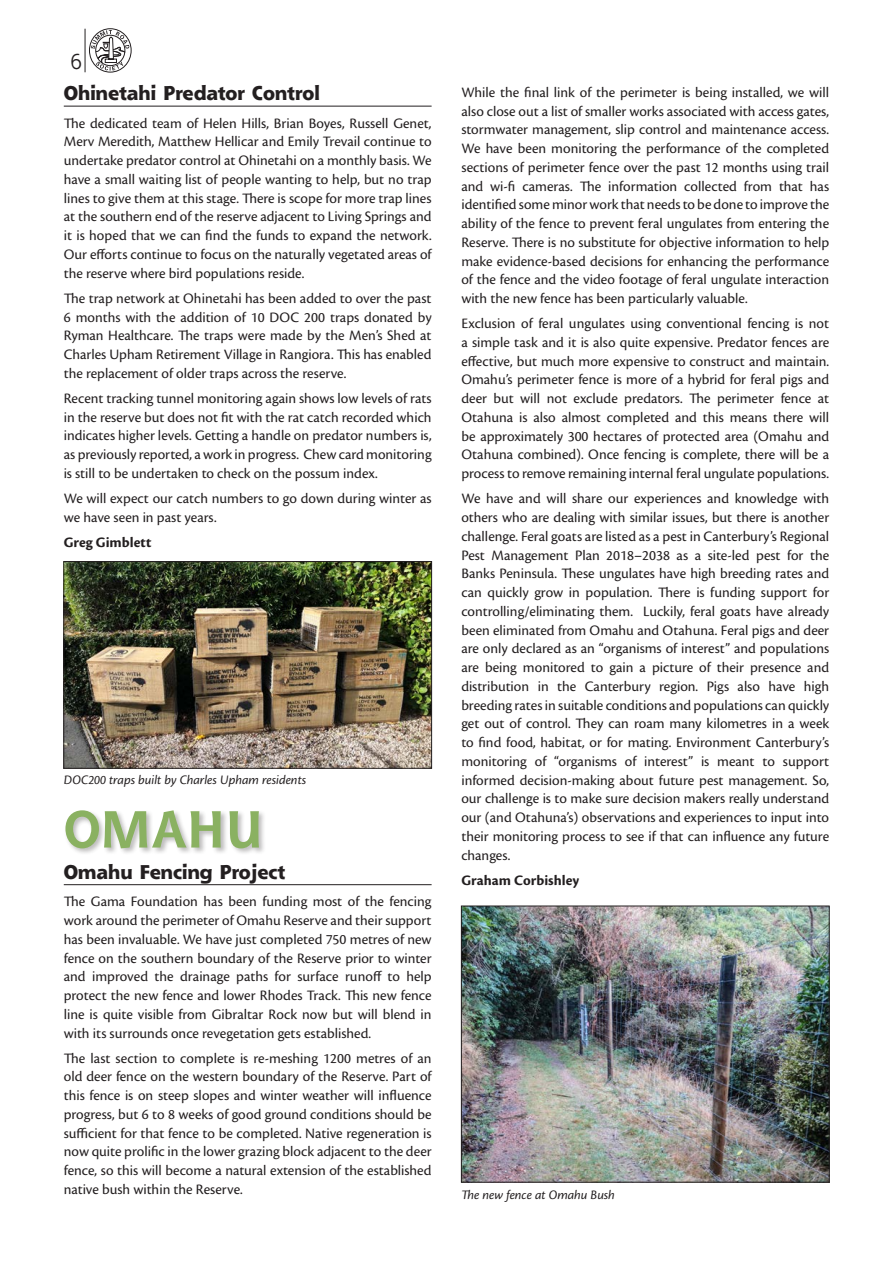
<style>
.page{position:relative;width:893px;height:1263px;background:#fff}
.page>*{position:absolute;margin:0;border:0;box-sizing:border-box;transform-origin:0 0}
.Body_Text_Cronos{font:700 51px "Shannon";color:#8ab161}
.t1{font:21px "Shannon";color:#231f20}
.Headers_2{font:800 19.5px "Shannon";color:#231f20}
.Body_Text_Cronos-2{font:15px/18.8px "Cronos Pro";color:#231f20;text-align:justify}
.Body_Text_Cronos-3{font:700 15px "Cronos Pro";letter-spacing:.005em;color:#231f20}
.captions_2{font:italic 13.5px "Cronos Pro";letter-spacing:-.005em;color:#231f20}
</style>
<div class="page">
<div style="left:89px;top:29px;width:42px;height:43px;border:1px solid #231f20;border-radius:50%"></div>
<svg style="left:91px;top:30px;width:38px;height:41px"></svg>
<hr style="left:85px;top:29px;width:1px;height:43px;background:#231f20">
<hr style="left:64px;top:884px;width:368px;height:1px;background:#231f20">
<img style="left:463px;top:908px;width:364px;height:272px">
<div style="left:461px;top:906px;width:368px;height:276px;border:1px solid #231f20"></div>
<hr style="left:64px;top:106px;width:368px;height:1px;background:#231f20">
<div style="left:64px;top:809px;width:202px;height:46px;background:#231f20;opacity:.3"></div>
<img style="left:66px;top:563px;width:364px;height:203px">
<div style="left:64px;top:561px;width:368px;height:207px;border:1px solid #231f20"></div>
<h2 class="t1" style="left:70px;top:48px;width:14px">6</h2>
<p class="Headers_2" style="left:64px;top:81px;width:258px">Ohinetahi Predator Control</p>
<p class="Body_Text_Cronos-2" style="left:64px;top:114px;width:369px">The dedicated team of Helen Hills, Brian Boyes, Russell Genet, Merv Meredith, Matthew Hellicar and Emily Trevail continue to undertake predator control at Ohinetahi on a monthly basis. We have a small waiting list of people wanting to help, but no trap lines to give them at this stage. There is scope for more trap lines at the southern end of the reserve adjacent to Living Springs and it is hoped that we can find the funds to expand the network.<br>Our efforts continue to focus on the naturally vegetated areas of the reserve where bird populations reside.</p>
<p class="Body_Text_Cronos-2" style="left:64px;top:289px;width:369px">The trap network at Ohinetahi has been added to over the past 6 months with the addition of 10 DOC 200 traps donated by Ryman Healthcare. The traps were made by the Men’s Shed at Charles Upham Retirement Village in Rangiora. This has enabled the replacement of older traps across the reserve.</p>
<p class="Body_Text_Cronos-2" style="left:64px;top:389px;width:369px">Recent tracking tunnel monitoring again shows low levels of rats in the reserve but does not fit with the rat catch recorded which indicates higher levels. Getting a handle on predator numbers is, as previously reported, a work in progress. Chew card monitoring is still to be undertaken to check on the possum index.</p>
<p class="Body_Text_Cronos-2" style="left:64px;top:489px;width:369px">We will expect our catch numbers to go down during winter as we have seen in past years.</p>
<p class="Body_Text_Cronos-3" style="left:64px;top:534px;width:89px">Greg Gimblett</p>
<p class="captions_2" style="left:64px;top:772px;width:244px">DOC200 traps built by Charles Upham residents</p>
<p class="Body_Text_Cronos" style="left:64px;top:798px;width:201px">OMAHU</p>
<p class="Headers_2" style="left:64px;top:859px;width:224px">Omahu Fencing Project</p>
<p class="Body_Text_Cronos-2" style="left:64px;top:892px;width:369px">The Gama Foundation has been funding most of the fencing work around the perimeter of Omahu Reserve and their support has been invaluable. We have just completed 750 metres of new fence on the southern boundary of the Reserve prior to winter and improved the drainage paths for surface runoff to help protect the new fence and lower Rhodes Track. This new fence line is quite visible from Gibraltar Rock now but will blend in with its surrounds once revegetation gets established.</p>
<p class="Body_Text_Cronos-2" style="left:64px;top:1049px;width:369px">The last section to complete is re-meshing 1200 metres of an old deer fence on the western boundary of the Reserve. Part of this fence is on steep slopes and winter weather will influence progress, but 6 to 8 weeks of good ground conditions should be sufficient for that fence to be completed. Native regeneration is now quite prolific in the lower grazing block adjacent to the deer fence, so this will become a natural extension of the established native bush within the Reserve.</p>
<p class="Body_Text_Cronos-2" style="left:461px;top:83px;width:369px">While the final link of the perimeter is being installed, we will also close out a list of smaller works associated with access gates, stormwater management, slip control and maintenance access.<br>We have been monitoring the performance of the completed sections of perimeter fence over the past 12 months using trail and wi-fi cameras. The information collected from that has identified some minor work that needs to be done to improve the ability of the fence to prevent feral ungulates from entering the Reserve. There is no substitute for objective information to help make evidence-based decisions for enhancing the performance of the fence and the video footage of feral ungulate interaction with the new fence has been particularly valuable.</p>
<p class="Body_Text_Cronos-2" style="left:461px;top:314px;width:369px">Exclusion of feral ungulates using conventional fencing is not a simple task and it is also quite expensive. Predator fences are effective, but much more expensive to construct and maintain.<br>Omahu’s perimeter fence is more of a hybrid for feral pigs and deer but will not exclude predators. The perimeter fence at Otahuna is also almost completed and this means there will be approximately 300 hectares of protected area (Omahu and Otahuna combined). Once fencing is complete, there will be a process to remove remaining internal feral ungulate populations.</p>
<p class="Body_Text_Cronos-2" style="left:461px;top:489px;width:369px">We have and will share our experiences and knowledge with others who are dealing with similar issues, but there is another challenge. Feral goats are listed as a pest in Canterbury’s Regional Pest Management Plan 2018–2038 as a site-led pest for the Banks Peninsula. These ungulates have high breeding rates and can quickly grow in population. There is funding support for controlling/eliminating them. Luckily, feral goats have already been eliminated from Omahu and Otahuna. Feral pigs and deer are only declared as an “organisms of interest” and populations are being monitored to gain a picture of their presence and distribution in the Canterbury region. Pigs also have high breeding rates in suitable conditions and populations can quickly get out of control. They can roam many kilometres in a week to find food, habitat, or for mating. Environment Canterbury’s monitoring of “organisms of interest” is meant to support informed decision-making about future pest management. So, our challenge is to make sure decision makers really understand our (and Otahuna’s) observations and experiences to input into their monitoring process to see if that can influence any future changes.</p>
<p class="Body_Text_Cronos-3" style="left:461px;top:871px;width:119px">Graham Corbishley</p>
<p class="captions_2" style="left:461px;top:1187px;width:155px">The new fence at Omahu Bush</p>
</div>
